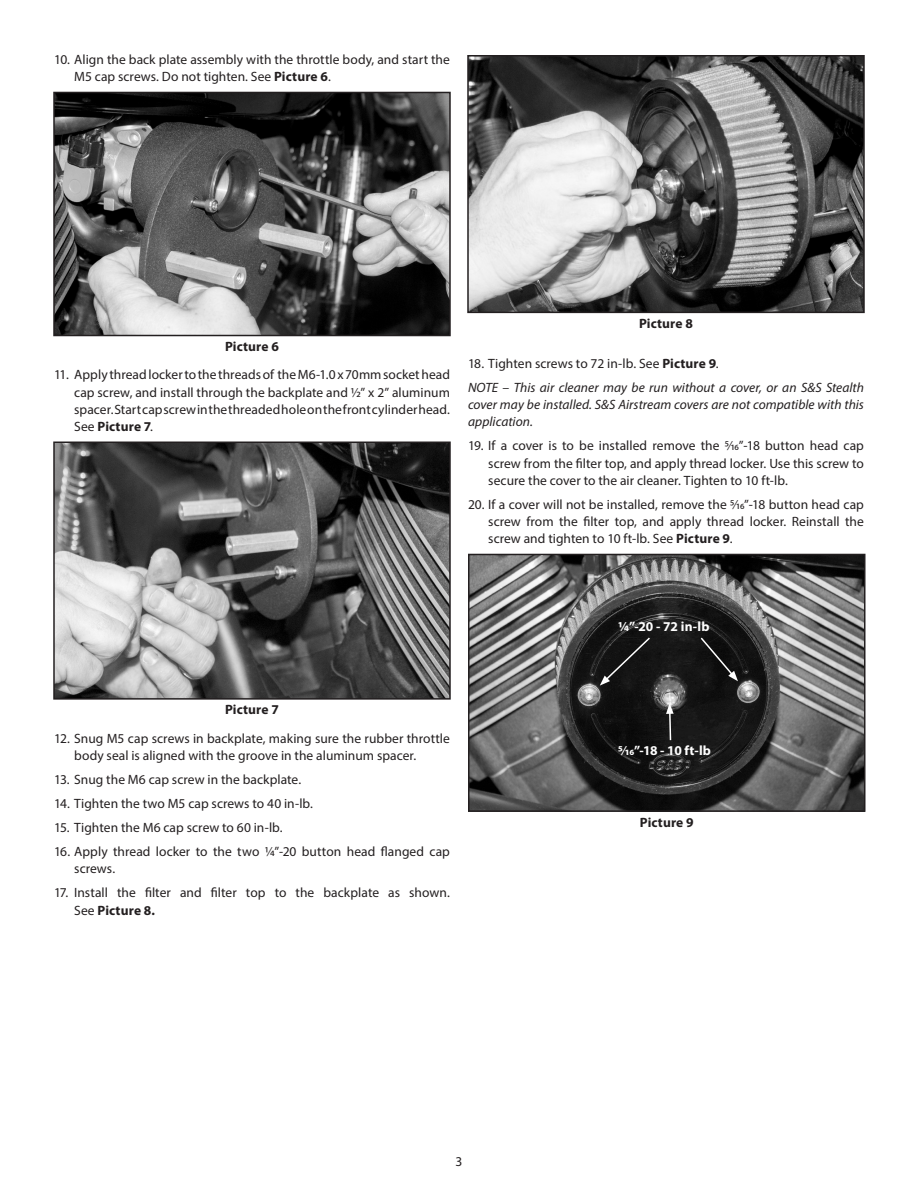
<style>
.page{position:relative;width:918px;height:1188px;background:#fff}
.page>*{position:absolute;margin:0;border:0;box-sizing:border-box;transform-origin:0 0}
.t1{font:13.5px/17.2px "Myriad Pro";color:#231f20}
.Note{font:italic 13.5px/17.2px "Myriad Pro";color:#231f20;text-align:justify}
.t2{font:700 13.5px "Myriad Pro";letter-spacing:.01em;color:#231f20}
.t3{font:700 13.5px "Myriad Pro";letter-spacing:.01em;color:#fff}
.s1{font-weight:700}
</style>
<div class="page">
<img style="left:56px;top:95px;width:392px;height:238px">
<div style="left:53px;top:92px;width:398px;height:244px;border:2px solid #231f20"></div>
<img style="left:56px;top:445px;width:392px;height:252px">
<div style="left:53px;top:442px;width:398px;height:258px;border:2px solid #231f20"></div>
<img style="left:470px;top:58px;width:392px;height:252px">
<div style="left:467px;top:55px;width:398px;height:258px;border:2px solid #231f20"></div>
<img style="left:471px;top:557px;width:392px;height:252px">
<div style="left:468px;top:554px;width:398px;height:258px;border:2px solid #231f20"></div>
<svg style="left:600px;top:636px;width:52px;height:50px;background:#1f1f1f"></svg>
<svg style="left:699px;top:636px;width:39px;height:45px;background:#1f1f1f"></svg>
<svg style="left:666px;top:703px;width:8px;height:39px"></svg>
<p class="t1" style="left:74px;top:51px;width:377px;text-indent:-20px">10. Align the back plate assembly with the throttle body, and start the<br>M5 cap screws. Do not tighten. See <span class="s1">Picture 6</span>.</p>
<p class="t2" style="left:225px;top:338px;width:55px">Picture 6</p>
<p class="t1" style="left:74px;top:366px;width:377px;text-align:justify;text-indent:-20px">11. Apply thread locker to the threads of the M6-1.0 x 70mm socket head cap screw, and install through the backplate and ½” x 2” aluminum spacer. Start cap screw in the threaded hole on the front cylinder head.<br>See <span class="s1">Picture 7</span>.</p>
<p class="t2" style="left:639px;top:315px;width:55px">Picture 8</p>
<p class="t1" style="left:468px;top:355px;width:252px">18. Tighten screws to 72 in-lb. See <span class="s1">Picture 9</span>.</p>
<p class="Note" style="left:468px;top:379px;width:397px">NOTE – This air cleaner may be run without a cover, or an S&amp;S Stealth cover may be installed. S&amp;S Airstream covers are not compatible with this application.</p>
<p class="t1" style="left:488px;top:437px;width:377px;text-align:justify;text-indent:-20px">19. If a cover is to be installed remove the 5/16”-18 button head cap screw from the filter top, and apply thread locker. Use this screw to secure the cover to the air cleaner. Tighten to 10 ft-lb.</p>
<p class="t1" style="left:488px;top:496px;width:377px;text-align:justify;text-indent:-20px">20. If a cover will not be installed, remove the 5/16”-18 button head cap screw from the filter top, and apply thread locker. Reinstall the screw and tighten to 10 ft-lb. See <span class="s1">Picture 9</span>.</p>
<p class="t2" style="left:225px;top:701px;width:55px">Picture 7</p>
<p class="t1" style="left:74px;top:729px;width:377px;text-indent:-20px">12. Snug M5 cap screws in backplate, making sure the rubber throttle body seal is aligned with the groove in the aluminum spacer.</p>
<p class="t1" style="left:54px;top:771px;width:249px">13. Snug the M6 cap screw in the backplate.</p>
<p class="t1" style="left:54px;top:795px;width:261px">14. Tighten the two M5 cap screws to 40 in-lb.</p>
<p class="t1" style="left:54px;top:819px;width:230px">15. Tighten the M6 cap screw to 60 in-lb.</p>
<p class="t1" style="left:74px;top:843px;width:377px;text-indent:-20px">16. Apply thread locker to the two 1/4”-20 button head flanged cap screws.</p>
<p class="t1" style="left:74px;top:884px;width:377px;text-indent:-20px">17. Install the filter and filter top to the backplate as shown.<br>See <span class="s1">Picture 8.</span></p>
<p class="t3" style="left:618px;top:618px;width:93px">1/4”-20 - 72 in-lb</p>
<p class="t3" style="left:618px;top:742px;width:94px">5/16”-18 - 10 ft-lb</p>
<p class="t2" style="left:640px;top:813px;width:55px">Picture 9</p>
<p class="t1" style="left:456px;top:1153px;width:8px">3</p>
</div>
